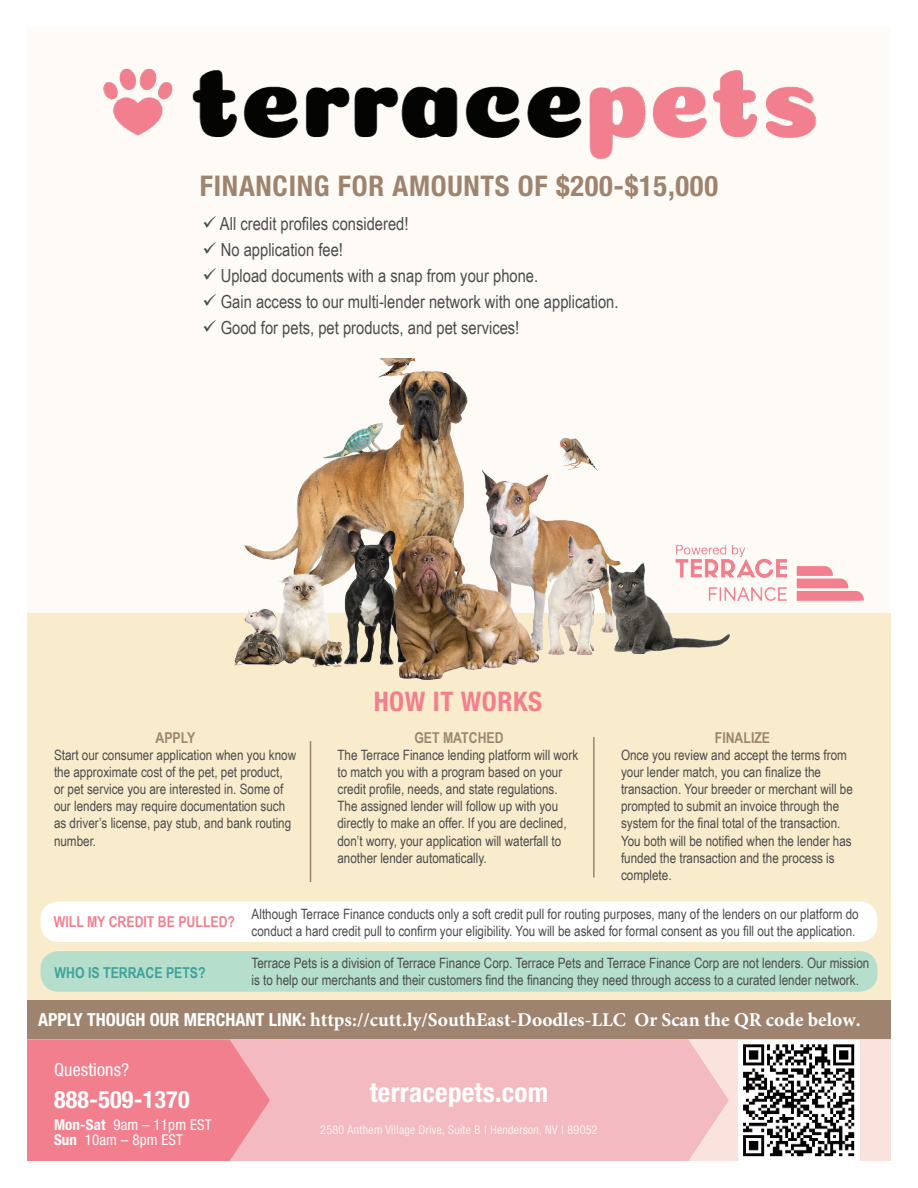
<style>
.page{position:relative;width:918px;height:1188px;background:#fff}
.page>*{position:absolute;margin:0;border:0;box-sizing:border-box;transform-origin:0 0}
.t1{font:700 condensed 28.5px "Helvetica Neue LT Std";letter-spacing:.025em;color:#9e846f}
.t2{font:700 condensed 27px "Helvetica Neue LT Std";letter-spacing:.01em;color:#fff}
.t3{font:700 condensed 27px "Helvetica Neue LT Std";letter-spacing:.02em;color:#f27f8e}
.t4{font:700 condensed 24px "Helvetica Neue LT Std";letter-spacing:.01em;color:#fff}
.t5{font:700 19.5px "Minion Pro";color:#fff}
.t6{font:18px "Arial Narrow";color:#4b4c4d}
.t7{font:condensed 18px "Helvetica Neue LT Std";letter-spacing:.01em;color:#fff}
.t8{font:condensed 15px/15px "Helvetica Neue LT Std";letter-spacing:.01em;color:#fff}
.t9{font:700 15px "Arial Narrow";color:#9e846f}
.t10{font:700 15px "Arial Narrow";color:#f27f8e}
.t11{font:700 15px "Arial Narrow";color:#3ea19a}
.t12{font:14.25px/17.1px "Arial Narrow";color:#4b4c4d}
.t13{font:300 condensed 12px "Helvetica Neue LT Std";letter-spacing:.03em;color:#fff}
.s1{font-family:"Helvetica Neue LT Std";font-stretch:condensed;font-size:18px}
.s2{font-weight:700}
</style>
<div class="page">
<div style="left:27px;top:27px;width:863px;height:635px;background:#fefbf6"></div>
<div style="left:27px;top:613px;width:864px;height:391px;background:#f9eccc"></div>
<div style="left:27px;top:1040px;width:864px;height:121px;background:#f3bbc1"></div>
<img style="left:103px;top:68px;width:714px;height:91px">
<svg style="left:27px;top:1040px;width:243px;height:121px;background:#f28392"></svg>
<hr style="left:310px;top:741px;width:1px;height:141px;background:#9e846f">
<hr style="left:593px;top:737px;width:2px;height:141px;background:#9e846f">
<img style="left:234px;top:358px;width:496px;height:322px">
<div style="left:27px;top:1000px;width:864px;height:40px;background:#9e846f"></div>
<img style="left:668px;top:540px;width:196px;height:66px">
<div style="left:40px;top:902px;width:838px;height:40px;background:#fff;border-radius:18px"></div>
<div style="left:40px;top:951px;width:838px;height:41px;background:#b5decc;border-radius:18px"></div>
<svg style="left:688px;top:1040px;width:203px;height:121px"></svg>
<img style="left:738px;top:1041px;width:121px;height:120px">
<h1 class="t1" style="left:200px;top:168px;width:520px">FINANCING FOR AMOUNTS OF $200-$15,000</h1>
<p class="t6" style="left:202px;top:210px;width:208px">✓ All credit profiles considered!</p>
<p class="t6" style="left:202px;top:236px;width:142px">✓ No application fee!</p>
<p class="t6" style="left:202px;top:262px;width:337px">✓ Upload documents with a snap from your phone.</p>
<p class="t6" style="left:202px;top:288px;width:418px">✓ Gain access to our multi-lender network with one application.</p>
<p class="t6" style="left:202px;top:314px;width:318px">✓ Good for pets, pet products, and pet services!</p>
<p class="t9" style="left:156px;top:726px;width:41px">APPLY</p>
<p class="t12" style="left:54px;top:746px;width:244px">Start our consumer application when you know the approximate cost of the pet, pet product, or pet service you are interested in. Some of our lenders may require documentation such as driver’s license, pay stub, and bank routing number.</p>
<h2 class="t3" style="left:374px;top:686px;width:170px">HOW IT WORKS</h2>
<p class="t9" style="left:414px;top:726px;width:91px">GET MATCHED</p>
<p class="t12" style="left:338px;top:746px;width:242px">The Terrace Finance lending platform will work to match you with a program based on your credit profile, needs, and state regulations.<br>The assigned lender will follow up with you directly to make an offer. If you are declined, don’t worry, your application will waterfall to another lender automatically.</p>
<p class="t9" style="left:715px;top:726px;width:57px">FINALIZE</p>
<p class="t12" style="left:621px;top:746px;width:233px">Once you review and accept the terms from your lender match, you can finalize the transaction. Your breeder or merchant will be prompted to submit an invoice through the system for the final total of the transaction.<br>You both will be notified when the lender has funded the transaction and the process is complete.</p>
<p class="t10" style="left:54px;top:911px;width:183px">WILL MY CREDIT BE PULLED?</p>
<p class="t12" style="left:252px;top:905px;width:609px">Although Terrace Finance conducts only a soft credit pull for routing purposes, many of the lenders on our platform do conduct a hard credit pull to confirm your eligibility. You will be asked for formal consent as you fill out the application.</p>
<p class="t11" style="left:55px;top:961px;width:153px">WHO IS TERRACE PETS?</p>
<p class="t12" style="left:252px;top:954px;width:619px">Terrace Pets is a division of Terrace Finance Corp. Terrace Pets and Terrace Finance Corp are not lenders. Our mission is to help our merchants and their customers find the financing they need through access to a curated lender network.</p>
<h3 class="t5" style="left:38px;top:1006px;width:824px"><span class="s1">APPLY THOUGH OUR MERCHANT LINK:</span> https://cutt.ly/SouthEast-Doodles-LLC Or Scan the QR code below.</h3>
<p class="t7" style="left:54px;top:1059px;width:77px">Questions?</p>
<h3 class="t4" style="left:54px;top:1085px;width:137px">888-509-1370</h3>
<p class="t8" style="left:54px;top:1117px;width:159px"><span class="s2">Mon-Sat</span> 9am – 11pm EST<br><span class="s2">Sun</span> 10am – 8pm EST</p>
<p class="t13" style="left:320px;top:1123px;width:279px">2580 Anthem Village Drive, Suite B | Henderson, NV | 89052</p>
<h2 class="t2" style="left:370px;top:1076px;width:180px">terracepets.com</h2>
</div>
